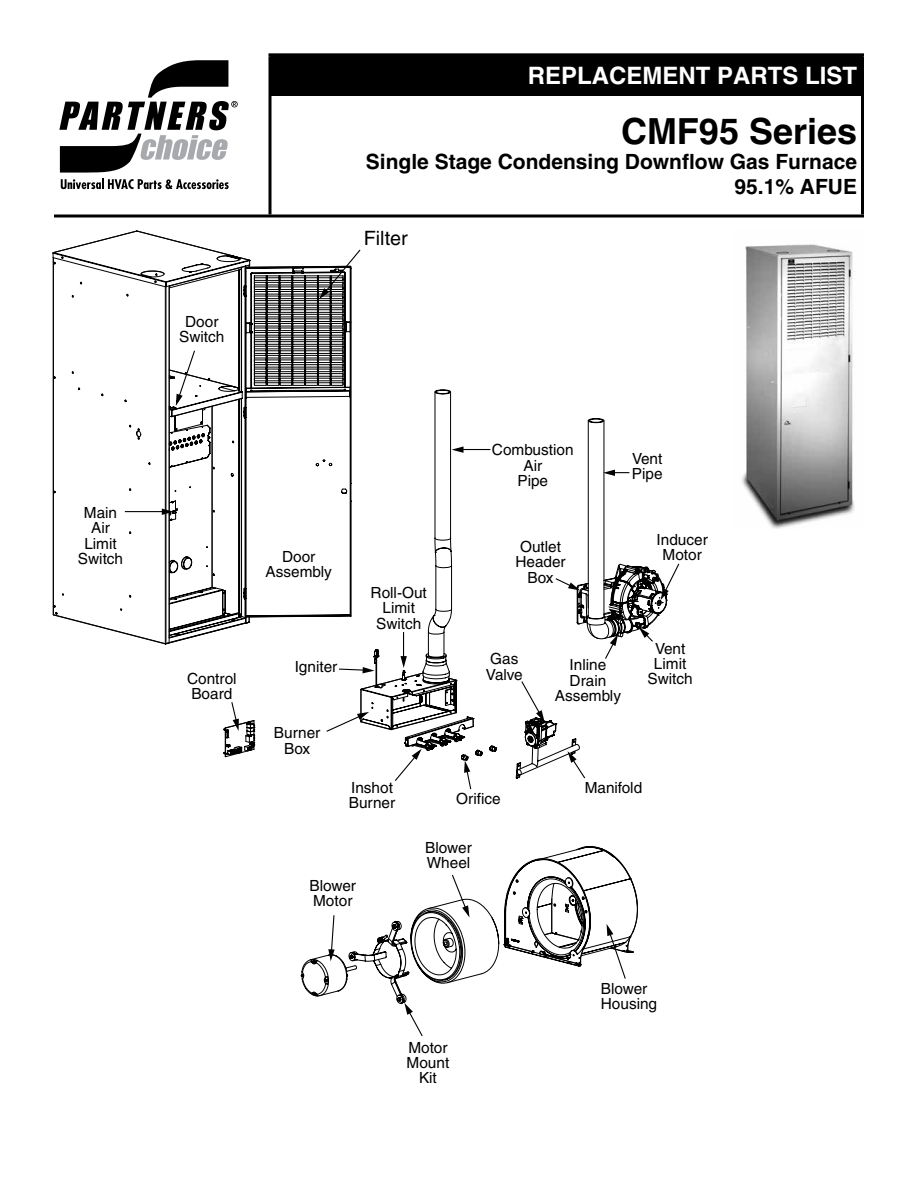
<style>
.page{position:relative;width:918px;height:1188px;background:#fff}
.page>*{position:absolute;margin:0;border:0;box-sizing:border-box;transform-origin:0 0}
.t1{font:700 36px "Helvetica";color:#000}
.t2{font:700 24px "Helvetica";color:#fff}
.t3{font:700 21px/25.2px "Helvetica";color:#000;text-align:right}
.t4{font:19.8px "Helvetica";color:#000}
.t5{font:15.3px/15.3px "Helvetica";color:#000;text-align:center}
</style>
<div class="page">
<img style="left:742px;top:244px;width:113px;height:284px">
<svg style="left:53px;top:231px;width:152px;height:413px"></svg>
<hr style="left:125px;top:511px;width:39px;height:1px;background:#000">
<svg style="left:162px;top:248px;width:518px;height:542px"></svg>
<svg style="left:301px;top:846px;width:337px;height:191px"></svg>
<div style="left:270px;top:55px;width:592px;height:39px;background:#000"></div>
<hr style="left:268px;top:53px;width:596px;height:3px;background:#000">
<hr style="left:861px;top:56px;width:3px;height:37px;background:#000">
<hr style="left:268px;top:93px;width:596px;height:3px;background:#000">
<hr style="left:861px;top:96px;width:3px;height:118px;background:#000">
<svg style="left:270px;top:214px;width:594px;height:4px;background:#3f3f3f"></svg>
<svg style="left:268px;top:56px;width:2px;height:37px"></svg>
<svg style="left:268px;top:96px;width:4px;height:118px"></svg>
<svg style="left:54px;top:214px;width:216px;height:4px"></svg>
<svg style="left:61px;top:179px;width:168px;height:10px"></svg>
<svg style="left:59px;top:60px;width:179px;height:113px"></svg>
<p class="t5" style="left:78px;top:505px;width:47px">Main<br>Air<br>Limit<br>Switch</p>
<h2 class="t2" style="left:528px;top:61px;width:331px">REPLACEMENT PARTS LIST</h2>
<h1 class="t1" style="left:621px;top:109px;width:238px">CMF95 Series</h1>
<h3 class="t3" style="left:366px;top:149px;width:493px">Single Stage Condensing Downflow Gas Furnace<br>95.1% AFUE</h3>
<p class="t5" style="left:179px;top:314px;width:47px">Door<br>Switch</p>
<p class="t4" style="left:364px;top:227px;width:45px">Filter</p>
<p class="t5" style="left:492px;top:442px;width:83px">Combustion<br>Air<br>Pipe</p>
<p class="t5" style="left:632px;top:451px;width:32px;text-align:left">Vent<br>Pipe</p>
<p class="t5" style="left:266px;top:549px;width:68px">Door<br>Assembly</p>
<p class="t5" style="left:371px;top:585px;width:58px">Roll-Out<br>Limit<br>Switch</p>
<p class="t5" style="left:515px;top:539px;width:52px">Outlet<br>Header<br>Box</p>
<p class="t5" style="left:490px;top:651px;width:30px">Gas</p>
<p class="t5" style="left:295px;top:659px;width:44px">Igniter</p>
<p class="t5" style="left:187px;top:671px;width:51px">Control</p>
<p class="t5" style="left:486px;top:666px;width:38px">Valve</p>
<p class="t5" style="left:191px;top:686px;width:42px">Board</p>
<p class="t5" style="left:274px;top:725px;width:48px">Burner<br>Box</p>
<p class="t5" style="left:555px;top:657px;width:68px">Inline<br>Drain<br>Assembly</p>
<p class="t5" style="left:657px;top:532px;width:53px">Inducer<br>Motor</p>
<p class="t5" style="left:648px;top:641px;width:47px">Vent<br>Limit<br>Switch</p>
<p class="t5" style="left:349px;top:780px;width:48px;text-align:left">Inshot<br>Burner</p>
<p class="t5" style="left:310px;top:878px;width:48px;text-align:left">Blower<br>Motor</p>
<p class="t5" style="left:456px;top:791px;width:46px">Orifice</p>
<p class="t5" style="left:425px;top:839px;width:48px;text-align:left">Blower<br>Wheel</p>
<p class="t5" style="left:407px;top:1040px;width:44px">Motor<br>Mount<br>Kit</p>
<p class="t5" style="left:585px;top:780px;width:59px">Manifold</p>
<p class="t5" style="left:601px;top:981px;width:58px;text-align:left">Blower<br>Housing</p>
</div>
